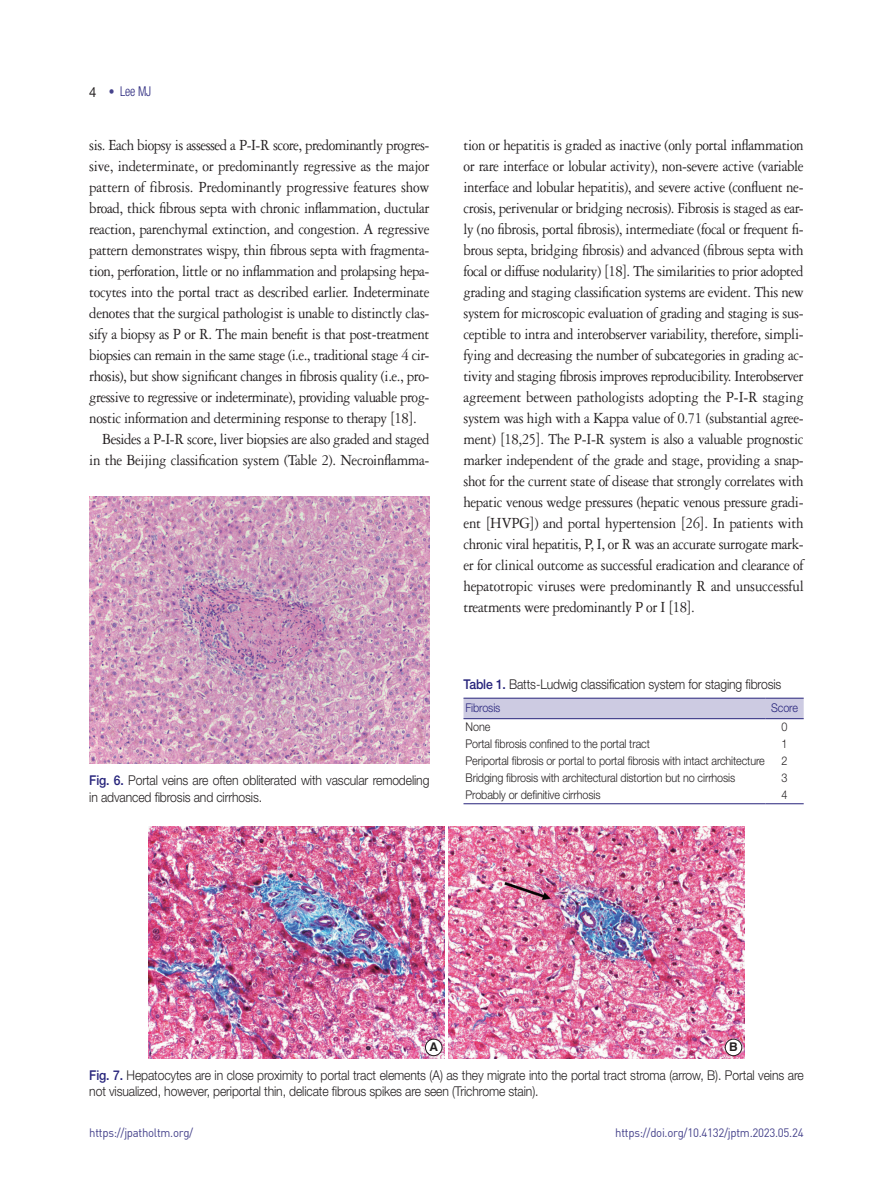
<style>
.page{position:relative;width:893px;height:1191px;background:#fff}
.page>*{position:absolute;margin:0;border:0;box-sizing:border-box;transform-origin:0 0}
.t1{font:16.5px/21px "Garamond 3 LT Std";letter-spacing:-.025em;color:#231f20;text-align:justify;scale:.9 1}
.t2{font:300 13.5px/16.2px "Helvetica Neue LT Std";letter-spacing:-.01em;color:#231f20;scale:.9 1}
.t3{font:300 condensed 13.5px "Helvetica Neue LT Std";color:#26237b;scale:.9 1}
.t4{font:300 12px "Helvetica Neue LT Std";letter-spacing:-.01em;color:#231f20;scale:.9 1}
.t5{font:12px "Dinreg";letter-spacing:-.025em;color:#45428b;scale:.95 1}
.t6{font:300 12px "Helvetica Neue LT Std";letter-spacing:-.01em;color:#26237b;scale:.9 1}
.t7{font:700 12px "Helvetica LT Std";color:#231f20}
.s1{font-weight:400;font-stretch:normal;font-size:13.8px;color:#231f20}
.s2{font-size:12.75px;color:#45428b}
.s3{font-family:"Adobe Garamond Pro"}
.s4{font-weight:500;color:#26237b}
</style>
<div class="page">
<img style="left:89px;top:497px;width:340px;height:266px">
<img style="left:149px;top:826px;width:295px;height:232px">
<img style="left:449px;top:826px;width:295px;height:232px">
<div style="left:425px;top:1039px;width:17px;height:16px;background:#fff;border-radius:50%"></div>
<div style="left:425px;top:1039px;width:17px;height:17px;border:1px solid #231f20;border-radius:50%"></div>
<div style="left:725px;top:1039px;width:17px;height:16px;background:#fff;border-radius:50%"></div>
<div style="left:725px;top:1039px;width:17px;height:17px;border:1px solid #231f20;border-radius:50%"></div>
<div style="left:463px;top:699px;width:341px;height:19px;background:#cdcbe2"></div>
<hr style="left:463px;top:698px;width:302px;height:1px;background:#26237b">
<hr style="left:765px;top:698px;width:39px;height:1px;background:#26237b">
<hr style="left:463px;top:803px;width:302px;height:1px;background:#26237b">
<hr style="left:765px;top:803px;width:39px;height:1px;background:#26237b">
<hr style="left:463px;top:718px;width:302px;height:1px;background:#26237b">
<hr style="left:765px;top:718px;width:39px;height:1px;background:#26237b">
<p class="t3" style="left:89px;top:84px;width:70px"><span class="s1">4</span> <span class="s2">•</span> Lee MJ</p>
<p class="t1" style="left:89px;top:134px;width:379px">sis. Each biopsy is assessed a P-I-R score, predominantly progres-</p>
<p class="t1" style="left:89px;top:155px;width:379px">sive, indeterminate, or predominantly regressive as the major</p>
<p class="t1" style="left:89px;top:176px;width:379px">pattern of fibrosis. Predominantly progressive features show</p>
<p class="t1" style="left:89px;top:197px;width:379px">broad, thick fibrous septa with chronic inflammation, ductular</p>
<p class="t1" style="left:89px;top:218px;width:379px">reaction, parenchymal extinction, and congestion. A regressive</p>
<p class="t1" style="left:89px;top:239px;width:379px">pattern demonstrates wispy, thin fibrous septa with fragmenta-</p>
<p class="t1" style="left:89px;top:260px;width:379px">tion, perforation, little or no inflammation and prolapsing hepa-</p>
<p class="t1" style="left:89px;top:281px;width:379px">tocytes into the portal tract as described earlier. Indeterminate</p>
<p class="t1" style="left:89px;top:302px;width:379px">denotes that the surgical pathologist is unable to distinctly clas-</p>
<p class="t1" style="left:89px;top:323px;width:379px">sify a biopsy as P or R. The main benefit is that post-treatment</p>
<p class="t1" style="left:89px;top:344px;width:379px">biopsies can remain in the same stage (i.e., traditional stage 4 cir-</p>
<p class="t1" style="left:89px;top:365px;width:379px">rhosis), but show significant changes in fibrosis quality (i.e., pro-</p>
<p class="t1" style="left:89px;top:386px;width:379px">gressive to regressive or indeterminate), providing valuable prog-</p>
<p class="t1" style="left:89px;top:407px;width:365px">nostic information and determining response to therapy <span class="s3">[</span>18<span class="s3">]</span>.</p>
<p class="t1" style="left:102px;top:428px;width:365px">Besides a P-I-R score, liver biopsies are also graded and staged</p>
<p class="t1" style="left:89px;top:449px;width:379px">in the Beijing classification system (Table 2). Necroinflamma-</p>
<p class="t2" style="left:89px;top:772px;width:379px"><span class="s4">Fig. 6.</span> Portal veins are often obliterated with vascular remodeling in advanced fibrosis and cirrhosis.</p>
<p class="t1" style="left:463px;top:134px;width:380px">tion or hepatitis is graded as inactive (only portal inflammation or rare interface or lobular activity), non-severe active (variable interface and lobular hepatitis), and severe active (confluent ne&shy;crosis, perivenular or bridging necrosis). Fibrosis is staged as ear&shy;ly (no fibrosis, portal fibrosis), intermediate (focal or frequent fi&shy;brous septa, bridging fibrosis) and advanced (fibrous septa with focal or diffuse nodularity) <span class="s3">[</span>18<span class="s3">]</span>. The similarities to prior adopted grading and staging classification systems are evident. This new system for microscopic evaluation of grading and staging is sus&shy;ceptible to intra and interobserver variability, therefore, simpli&shy;fying and decreasing the number of subcategories in grading ac&shy;tivity and staging fibrosis improves reproducibility. Interobserver agreement between pathologists adopting the P-I-R staging system was high with a Kappa value of 0.71 (substantial agree&shy;ment) <span class="s3">[</span>18,25<span class="s3">]</span>. The P-I-R system is also a valuable prognostic marker independent of the grade and stage, providing a snap&shy;shot for the current state of disease that strongly correlates with hepatic venous wedge pressures (hepatic venous pressure gradi&shy;ent <span class="s3">[</span>HVPG<span class="s3">]</span>) and portal hypertension <span class="s3">[</span>26<span class="s3">]</span>. In patients with chronic viral hepatitis, P, I, or R was an accurate surrogate mark&shy;er for clinical outcome as successful eradication and clearance of hepatotropic viruses were predominantly R and unsuccessful treatments were predominantly P or I <span class="s3">[</span>18<span class="s3">]</span>.</p>
<p class="t2" style="left:463px;top:675px;width:355px"><span class="s4">Table 1.</span> Batts-Ludwig classification system for staging fibrosis</p>
<p class="t6" style="left:466px;top:701px;width:40px">Fibrosis</p>
<p class="t6" style="left:771px;top:701px;width:31px">Score</p>
<p class="t4" style="left:466px;top:719px;width:29px">None</p>
<p class="t4" style="left:781px;top:719px;width:8px">0</p>
<p class="t4" style="left:466px;top:736px;width:206px">Portal fibrosis confined to the portal tract</p>
<p class="t4" style="left:781px;top:736px;width:8px">1</p>
<p class="t4" style="left:466px;top:753px;width:334px">Periportal fibrosis or portal to portal fibrosis with intact architecture</p>
<p class="t4" style="left:781px;top:753px;width:8px">2</p>
<p class="t4" style="left:466px;top:770px;width:301px">Bridging fibrosis with architectural distortion but no cirrhosis</p>
<p class="t4" style="left:781px;top:770px;width:8px">3</p>
<p class="t4" style="left:466px;top:787px;width:151px">Probably or definitive cirrhosis</p>
<p class="t4" style="left:781px;top:787px;width:8px">4</p>
<p class="t7" style="left:429px;top:1039px;width:10px">A</p>
<p class="t7" style="left:729px;top:1039px;width:10px">B</p>
<p class="t2" style="left:89px;top:1066px;width:795px"><span class="s4">Fig. 7.</span> Hepatocytes are in close proximity to portal tract elements (A) as they migrate into the portal tract stroma (arrow, B). Portal veins are not visualized, however, periportal thin, delicate fibrous spikes are seen (Trichrome stain).</p>
<p class="t5" style="left:89px;top:1125px;width:111px">https://jpatholtm.org/</p>
<p class="t5" style="left:615px;top:1125px;width:200px">https://doi.org/10.4132/jptm.2023.05.24</p>
</div>
